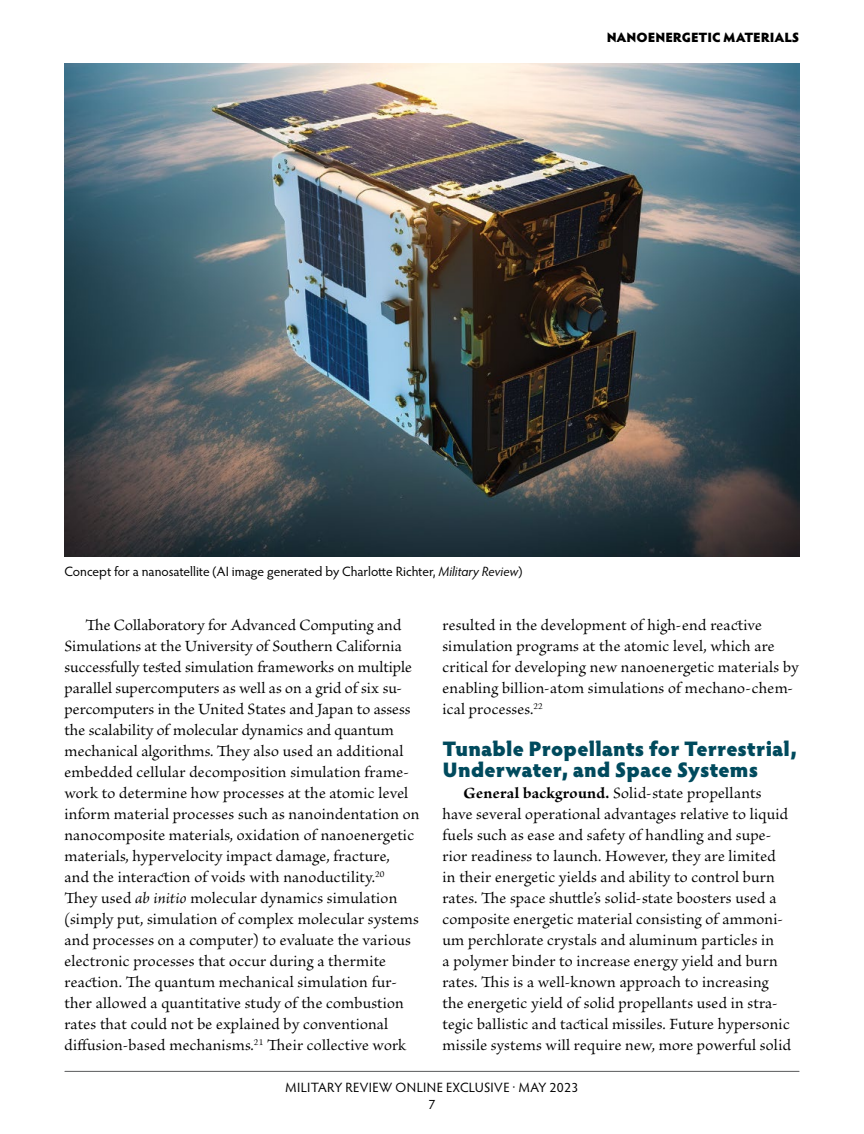
<style>
.page{position:relative;width:864px;height:1134px;background:#fff}
.page>*{position:absolute;margin:0;border:0;box-sizing:border-box;transform-origin:0 0}
.subhead__H3{font:900 21px/21px "Hypatia Sans Pro";letter-spacing:.005em;color:#004a5d}
.body{font:16.5px/21px "Brioso Pro";letter-spacing:.01em;color:#000}
.cutline{font:13.5px "Hypatia Sans Pro";color:#000}
.cutline-2{font:13.5px/17.2px "Hypatia Sans Pro";letter-spacing:.025em;color:#000;text-align:center}
.t1{font:900 13.5px "Hypatia Sans Pro";letter-spacing:-.005em;color:#000}
.s1{font-style:italic}
.s2{font-weight:700}
</style>
<div class="page">
<hr style="left:65px;top:1071px;width:734px;height:1px;background:#58595b">
<img style="left:64px;top:63px;width:736px;height:493px">
<p class="t1" style="left:607px;top:27px;width:194px">NANOENERGETIC MATERIALS</p>
<p class="cutline" style="left:64px;top:562px;width:459px">Concept for a nanosatellite (AI image generated by Charlotte Richter, <span class="s1">Military Review</span>)</p>
<p class="body" style="left:64px;top:615px;width:357px;text-indent:21px">The Collaboratory for Advanced Computing and Simulations at the University of Southern California successfully tested simulation frameworks on multiple parallel supercomputers as well as on a grid of six su&shy;percomputers in the United States and Japan to assess the scalability of molecular dynamics and quantum mechanical algorithms. They also used an additional embedded cellular decomposition simulation frame&shy;work to determine how processes at the atomic level inform material processes such as nanoindentation on nanocomposite materials, oxidation of nanoenergetic materials, hypervelocity impact damage, fracture,<br>and the interaction of voids with nanoductility.<sup>20<br></sup>They used <span class="s1">ab initio</span> molecular dynamics simulation (simply put, simulation of complex molecular systems and processes on a computer) to evaluate the various electronic processes that occur during a thermite reaction. The quantum mechanical simulation fur&shy;ther allowed a quantitative study of the combustion rates that could not be explained by conventional diffusion-based mechanisms.<sup>21</sup> Their collective work</p>
<p class="body" style="left:442px;top:615px;width:358px">resulted in the development of high-end reactive simulation programs at the atomic level, which are critical for developing new nanoenergetic materials by enabling billion-atom simulations of mechano-chem&shy;ical processes.<sup>22</sup></p>
<h2 class="subhead__H3" style="left:442px;top:737px;width:356px">Tunable Propellants for Terrestrial,<br>Underwater, and Space Systems</h2>
<p class="body" style="left:442px;top:783px;width:350px;text-indent:21px"><span class="s2">General background.</span> Solid-state propellants have several operational advantages relative to liquid fuels such as ease and safety of handling and supe&shy;rior readiness to launch. However, they are limited in their energetic yields and ability to control burn rates. The space shuttle’s solid-state boosters used a composite energetic material consisting of ammoni&shy;um perchlorate crystals and aluminum particles in<br>a polymer binder to increase energy yield and burn rates. This is a well-known approach to increasing the energetic yield of solid propellants used in stra&shy;tegic ballistic and tactical missiles. Future hypersonic missile systems will require new, more powerful solid</p>
<p class="cutline-2" style="left:286px;top:1078px;width:294px">MILITARY REVIEW ONLINE EXCLUSIVE · MAY 2023<br>7</p>
</div>
